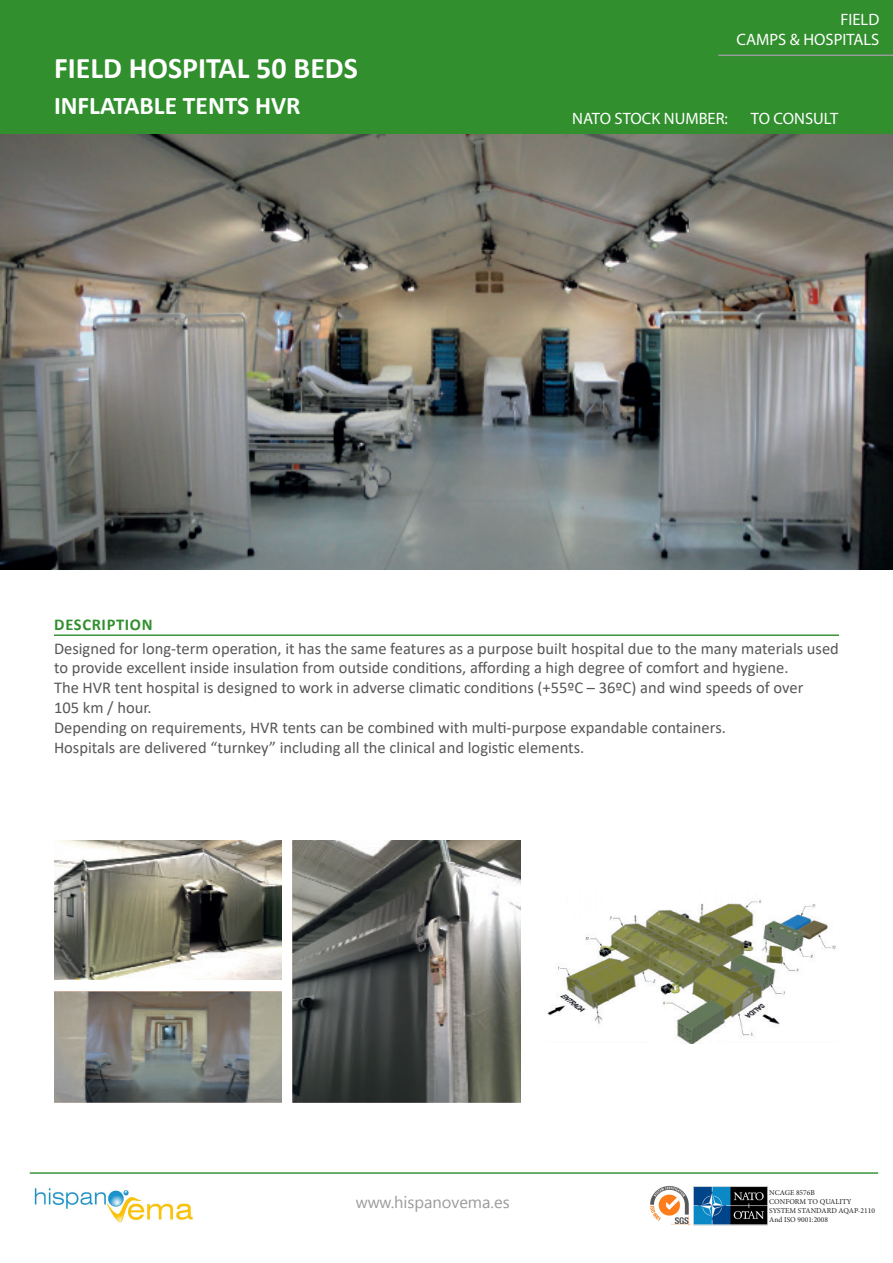
<style>
.page{position:relative;width:893px;height:1263px;background:#fff}
.page>*{position:absolute;margin:0;border:0;box-sizing:border-box;transform-origin:0 0}
.t1{font:700 30px "Calibri";color:#fff}
.t2{font:700 25.5px "Calibri";color:#fff}
.t3{font:16.5px/19.8px "Calibri";color:#575759}
.t4{font:16.5px "Myriad Pro";color:#fff}
.t5{font:16.5px "Nirmala UI";color:#9b9b9b}
.t6{font:700 16.5px "Calibri";letter-spacing:.04em;color:#318f2e}
.t7{font:7.5px "Minion Pro";color:#231f20}
</style>
<div class="page">
<hr style="left:30px;top:1172px;width:848px;height:2px;background:#318f2e">
<div style="left:0;top:0;width:893px;height:134px;background:#318f2e"></div>
<img style="left:34px;top:1188px;width:159px;height:35px">
<img style="left:650px;top:1186px;width:118px;height:39px">
<hr style="left:54px;top:634px;width:785px;height:2px;background:#318f2e">
<img style="left:0;top:134px;width:893px;height:436px">
<img style="left:547px;top:899px;width:289px;height:144px">
<img style="left:54px;top:840px;width:228px;height:139px">
<img style="left:293px;top:840px;width:228px;height:262px">
<img style="left:54px;top:991px;width:228px;height:111px">
<hr style="left:718px;top:55px;width:175px;height:1px;background:#9b9b9b">
<p class="t1" style="left:54px;top:47px;width:306px">FIELD HOSPITAL 50 BEDS</p>
<p class="t2" style="left:54px;top:87px;width:248px">INFLATABLE TENTS HVR</p>
<p class="t6" style="left:54px;top:612px;width:100px">DESCRIPTION</p>
<p class="t4" style="left:840px;top:9px;width:40px">FIELD</p>
<p class="t4" style="left:737px;top:29px;width:144px">CAMPS &amp; HOSPITALS</p>
<p class="t4" style="left:572px;top:109px;width:157px">NATO STOCK NUMBER:</p>
<p class="t4" style="left:751px;top:109px;width:89px">TO CONSULT</p>
<p class="t3" style="left:54px;top:638px;width:786px">Designed for long-term operation, it has the same features as a purpose built hospital due to the many materials used to provide excellent inside insulation from outside conditions, affording a high degree of comfort and hygiene.</p>
<p class="t3" style="left:54px;top:677px;width:751px">The HVR tent hospital is designed to work in adverse climatic conditions (+55ºC – 36ºC) and wind speeds of over</p>
<p class="t3" style="left:54px;top:697px;width:99px">105 km / hour.</p>
<p class="t3" style="left:54px;top:717px;width:673px">Depending on requirements, HVR tents can be combined with multi-purpose expandable containers.</p>
<p class="t3" style="left:54px;top:737px;width:532px">Hospitals are delivered “turnkey” including all the clinical and logistic elements.</p>
<p class="t5" style="left:356px;top:1189px;width:155px">www.hispanovema.es</p>
<p class="t7" style="left:769px;top:1187px;width:47px">NCAGE 8576B</p>
<p class="t7" style="left:769px;top:1196px;width:84px">CONFORM TO QUALITY</p>
<p class="t7" style="left:769px;top:1205px;width:107px">SYSTEM STANDARD AQAP-2110</p>
<p class="t7" style="left:769px;top:1214px;width:60px">And ISO 9001:2008</p>
</div>
